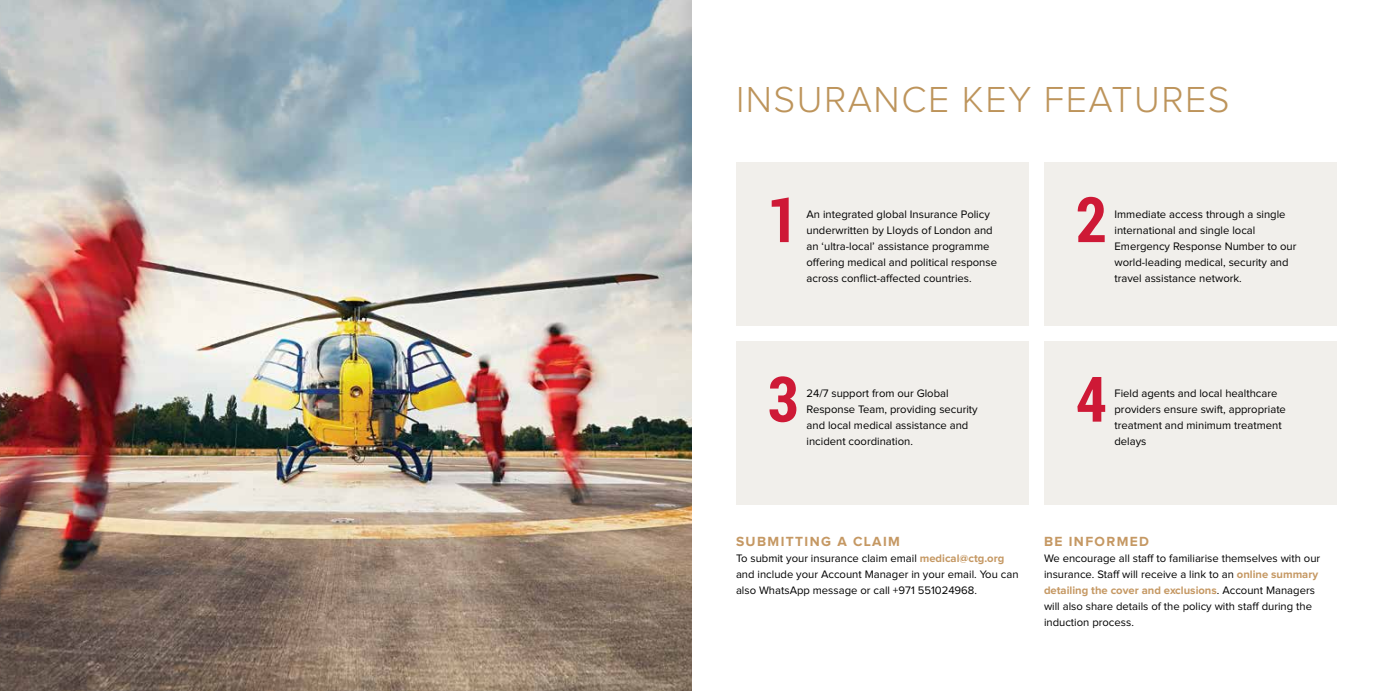
<style>
.page{position:relative;width:1382px;height:691px;background:#fff}
.page>*{position:absolute;margin:0;border:0;box-sizing:border-box;transform-origin:0 0}
.t1{font:700 62.75px "Roboto Condensed";color:#ce1936}
.t2{font:300 37.5px "Proxima Nova";letter-spacing:.04em;color:#bd945b}
.t3{font:700 13.75px "Proxima Nova";letter-spacing:.1em;color:#c59863}
.t4{font:11.25px/16px "Proxima Nova";color:#000}
.s1{font-weight:700;color:#c59863}
</style>
<div class="page">
<div style="left:736px;top:162px;width:293px;height:163px;background:#f1efeb"></div>
<div style="left:736px;top:342px;width:293px;height:163px;background:#f1efeb"></div>
<div style="left:1044px;top:162px;width:293px;height:163px;background:#f1efeb"></div>
<div style="left:1044px;top:342px;width:293px;height:163px;background:#f1efeb"></div>
<img style="left:0;top:0;width:691px;height:691px">
<h2 class="t2" style="left:736px;top:72px;width:495px">INSURANCE KEY FEATURES</h2>
<h1 class="t1" style="left:768px;top:176px;width:33px">1</h1>
<p class="t4" style="left:806px;top:206px;width:192px">An integrated global Insurance Policy underwritten by Lloyds of London and an ‘ultra-local’ assistance programme offering medical and political response across conflict-affected countries.</p>
<h1 class="t1" style="left:1076px;top:176px;width:33px">2</h1>
<p class="t4" style="left:1114px;top:206px;width:183px">Immediate access through a single international and single local Emergency Response Number to our world-leading medical, security and travel assistance network.</p>
<h1 class="t1" style="left:768px;top:355px;width:33px">3</h1>
<p class="t4" style="left:806px;top:386px;width:173px">24/7 support from our Global<br>Response Team, providing security and local medical assistance and incident coordination.</p>
<h1 class="t1" style="left:1076px;top:355px;width:33px">4</h1>
<p class="t4" style="left:1114px;top:386px;width:173px">Field agents and local healthcare providers ensure swift, appropriate treatment and minimum treatment delays</p>
<p class="t3" style="left:736px;top:535px;width:165px">SUBMITTING A CLAIM</p>
<p class="t4" style="left:736px;top:551px;width:284px">To submit your insurance claim email <span class="s1">medical@ctg.org </span>and include your Account Manager in your email. You can also WhatsApp message or call +971 551024968.</p>
<p class="t3" style="left:1044px;top:535px;width:107px">BE INFORMED</p>
<p class="t4" style="left:1044px;top:551px;width:278px">We encourage all staff to familiarise themselves with our insurance. Staff will receive a link to an <span class="s1">online summary detailing the cover and exclusions</span>. Account Managers will also share details of the policy with staff during the induction process.</p>
</div>
